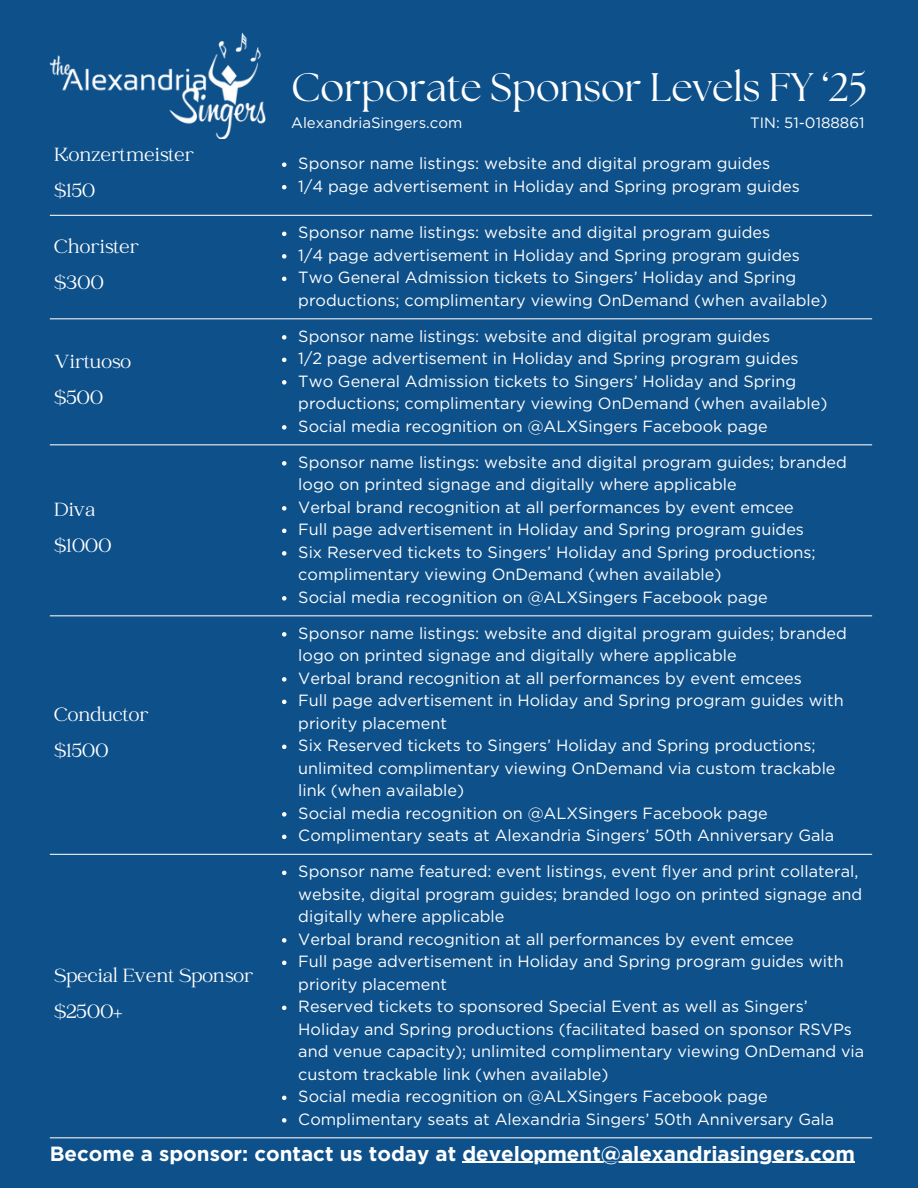
<style>
.page{position:relative;width:918px;height:1188px;background:#0e508a}
.page>*{position:absolute;margin:0;border:0;box-sizing:border-box;transform-origin:0 0}
.t1{font:39.75px "The Seasons";color:#fff}
.t2{font:21px "Catchy Mager";color:#fff}
.t3{font:700 20.55px "Gotham";color:#fff}
.t4{font:16.2px/22.5px "Gotham";color:#fff}
.t5{font:15px "Gotham";color:#fff}
</style>
<div class="page">
<svg style="left:282px;top:162px;width:4px;height:5px"></svg>
<svg style="left:282px;top:185px;width:4px;height:4px"></svg>
<svg style="left:282px;top:232px;width:4px;height:4px"></svg>
<svg style="left:282px;top:254px;width:4px;height:5px"></svg>
<svg style="left:282px;top:277px;width:4px;height:4px"></svg>
<svg style="left:282px;top:335px;width:4px;height:5px"></svg>
<svg style="left:282px;top:358px;width:4px;height:4px"></svg>
<svg style="left:282px;top:380px;width:4px;height:5px"></svg>
<svg style="left:282px;top:425px;width:4px;height:5px"></svg>
<svg style="left:282px;top:461px;width:4px;height:5px"></svg>
<svg style="left:282px;top:506px;width:4px;height:5px"></svg>
<svg style="left:282px;top:529px;width:4px;height:4px"></svg>
<svg style="left:282px;top:551px;width:4px;height:5px"></svg>
<svg style="left:282px;top:596px;width:4px;height:5px"></svg>
<svg style="left:282px;top:632px;width:4px;height:5px"></svg>
<svg style="left:282px;top:677px;width:4px;height:5px"></svg>
<svg style="left:282px;top:700px;width:4px;height:4px"></svg>
<svg style="left:282px;top:745px;width:4px;height:4px"></svg>
<svg style="left:282px;top:812px;width:4px;height:5px"></svg>
<svg style="left:282px;top:835px;width:4px;height:4px"></svg>
<svg style="left:282px;top:871px;width:4px;height:4px"></svg>
<svg style="left:282px;top:938px;width:4px;height:5px"></svg>
<svg style="left:282px;top:961px;width:4px;height:4px"></svg>
<svg style="left:282px;top:1006px;width:4px;height:4px"></svg>
<svg style="left:282px;top:1096px;width:4px;height:4px"></svg>
<svg style="left:282px;top:1118px;width:4px;height:5px"></svg>
<hr style="left:50px;top:215px;width:822px;height:1px;background:#fff">
<hr style="left:50px;top:318px;width:822px;height:1px;background:#fff">
<hr style="left:50px;top:444px;width:822px;height:1px;background:#fff">
<hr style="left:50px;top:615px;width:822px;height:1px;background:#fff">
<hr style="left:50px;top:854px;width:822px;height:1px;background:#fff">
<hr style="left:50px;top:1137px;width:822px;height:1px;background:#fff">
<img style="left:50px;top:32px;width:216px;height:106px">
<hr style="left:462px;top:1162px;width:393px;height:1px;background:#fff">
<p class="t1" style="left:291px;top:69px;width:578px">Corporate Sponsor Levels FY ‘25</p>
<p class="t2" style="left:54px;top:145px;width:141px">Konzertmeister</p>
<h1 class="t2" style="left:54px;top:181px;width:42px">$150</h1>
<p class="t2" style="left:54px;top:236px;width:86px">Chorister</p>
<p class="t2" style="left:54px;top:272px;width:51px">$300</p>
<p class="t2" style="left:54px;top:351px;width:78px">Virtuoso</p>
<p class="t2" style="left:54px;top:387px;width:50px">$500</p>
<p class="t2" style="left:54px;top:500px;width:42px">Diva</p>
<p class="t2" style="left:54px;top:536px;width:59px">$1000</p>
<p class="t2" style="left:54px;top:704px;width:96px">Conductor</p>
<p class="t2" style="left:54px;top:740px;width:56px">$1500</p>
<p class="t2" style="left:54px;top:965px;width:201px">Special Event Sponsor</p>
<p class="t2" style="left:54px;top:1001px;width:70px">$2500+</p>
<p class="t5" style="left:291px;top:113px;width:173px">AlexandriaSingers.com</p>
<p class="t5" style="left:750px;top:113px;width:116px">TIN: 51-0188861</p>
<p class="t4" style="left:298px;top:152px;width:473px">Sponsor name listings: website and digital program guides</p>
<p class="t4" style="left:298px;top:175px;width:503px">1/4 page advertisement in Holiday and Spring program guides</p>
<p class="t4" style="left:298px;top:221px;width:473px">Sponsor name listings: website and digital program guides</p>
<p class="t4" style="left:298px;top:244px;width:503px">1/4 page advertisement in Holiday and Spring program guides</p>
<p class="t4" style="left:298px;top:266px;width:531px">Two General Admission tickets to Singers’ Holiday and Spring productions; complimentary viewing OnDemand (when available)</p>
<p class="t4" style="left:298px;top:325px;width:473px">Sponsor name listings: website and digital program guides</p>
<p class="t4" style="left:298px;top:347px;width:502px">1/2 page advertisement in Holiday and Spring program guides</p>
<p class="t4" style="left:298px;top:370px;width:531px">Two General Admission tickets to Singers’ Holiday and Spring productions; complimentary viewing OnDemand (when available)</p>
<p class="t4" style="left:298px;top:415px;width:471px">Social media recognition on @ALXSingers Facebook page</p>
<p class="t4" style="left:298px;top:451px;width:550px">Sponsor name listings: website and digital program guides; branded logo on printed signage and digitally where applicable</p>
<p class="t4" style="left:298px;top:496px;width:497px">Verbal brand recognition at all performances by event emcee</p>
<p class="t4" style="left:298px;top:518px;width:507px">Full page advertisement in Holiday and Spring program guides</p>
<p class="t4" style="left:298px;top:541px;width:519px">Six Reserved tickets to Singers’ Holiday and Spring productions; complimentary viewing OnDemand (when available)</p>
<p class="t4" style="left:298px;top:586px;width:471px">Social media recognition on @ALXSingers Facebook page</p>
<p class="t4" style="left:298px;top:622px;width:550px">Sponsor name listings: website and digital program guides; branded logo on printed signage and digitally where applicable</p>
<p class="t4" style="left:298px;top:667px;width:505px">Verbal brand recognition at all performances by event emcees</p>
<p class="t4" style="left:298px;top:689px;width:547px">Full page advertisement in Holiday and Spring program guides with priority placement</p>
<p class="t4" style="left:298px;top:734px;width:539px">Six Reserved tickets to Singers’ Holiday and Spring productions; unlimited complimentary viewing OnDemand via custom trackable link (when available)</p>
<p class="t4" style="left:298px;top:802px;width:471px">Social media recognition on @ALXSingers Facebook page</p>
<p class="t4" style="left:298px;top:824px;width:537px">Complimentary seats at Alexandria Singers’ 50th Anniversary Gala</p>
<p class="t4" style="left:298px;top:860px;width:565px">Sponsor name featured: event listings, event flyer and print collateral, website, digital program guides; branded logo on printed signage and digitally where applicable</p>
<p class="t4" style="left:298px;top:928px;width:497px">Verbal brand recognition at all performances by event emcee</p>
<p class="t4" style="left:298px;top:950px;width:547px">Full page advertisement in Holiday and Spring program guides with priority placement</p>
<p class="t4" style="left:298px;top:995px;width:567px">Reserved tickets to sponsored Special Event as well as Singers’ Holiday and Spring productions (facilitated based on sponsor RSVPs and venue capacity); unlimited complimentary viewing OnDemand via custom trackable link (when available)</p>
<p class="t4" style="left:298px;top:1085px;width:471px">Social media recognition on @ALXSingers Facebook page</p>
<p class="t4" style="left:298px;top:1108px;width:537px">Complimentary seats at Alexandria Singers’ 50th Anniversary Gala</p>
<p class="t3" style="left:50px;top:1141px;width:807px">Become a sponsor: contact us today at development@alexandriasingers.com</p>
</div>
